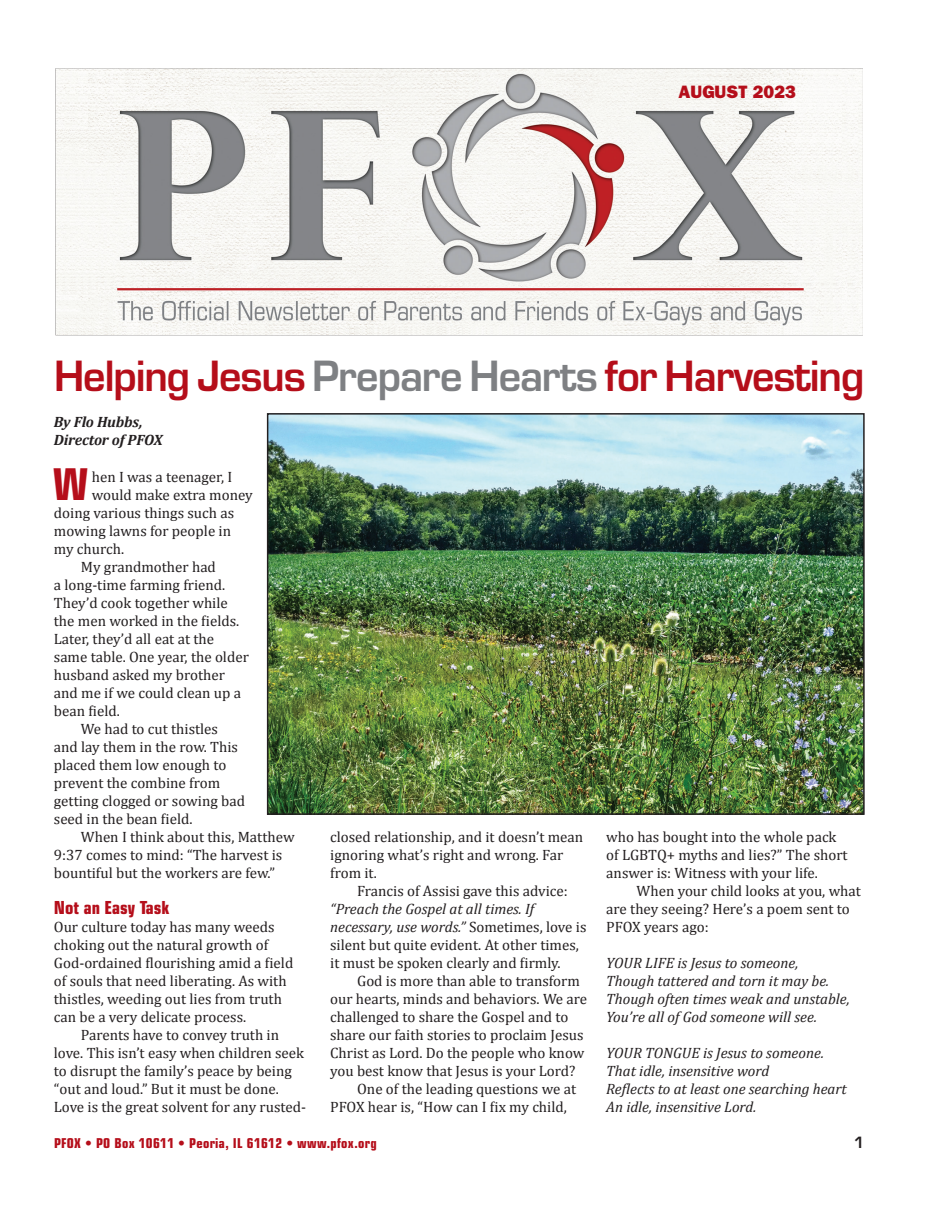
<style>
.page{position:relative;width:932px;height:1215px;background:#fff}
.page>*{position:absolute;margin:0;border:0;box-sizing:border-box;transform-origin:0 0}
.t1{font:700 condensed 43.8px "Eurostile LT Std";color:#b50e1a}
.t2{font:600 40.5px "Eurostile LT Std";letter-spacing:-.025em;color:#b50e1a}
.t3{font:700 condensed 18px "Eurostile LT Std";color:#b50e1a}
.t4{font:18px "ITC Franklin Gothic Std Hvy";color:#b50e1a}
.t5{font:600 15.15px "Eurostile LT Std";color:#231f20}
.t6{font:15px/18px "Cambria";color:#231f20}
.t7{font:italic 15px/18px "Cambria";color:#231f20}
.t8{font:italic 700 15px/18px "Cambria";letter-spacing:-.01em;color:#231f20}
.t9{font:700 condensed 13.65px "Eurostile LT Std";letter-spacing:.025em;color:#b50e1a}
.s1{color:#7e8083}
.s2{font-style:italic}
</style>
<div class="page">
<img style="left:56px;top:68px;width:806px;height:267px">
<img style="left:270px;top:416px;width:591px;height:396px">
<div style="left:267px;top:413px;width:597px;height:402px;border:2px solid #231f20"></div>
<p class="t4" style="left:678px;top:81px;width:119px">AUGUST 2023</p>
<h2 class="t2" style="left:54px;top:351px;width:811px">Helping Jesus <span class="s1">Prepare Hearts</span> for Harvesting</h2>
<p class="t8" style="left:54px;top:413px;width:110px">By Flo Hubbs,<br>Director of PFOX</p>
<h1 class="t1" style="left:53px;top:457px;width:36px">W</h1>
<p class="t6" style="left:92px;top:467px;width:142px">hen I was a teenager, I</p>
<p class="t6" style="left:92px;top:485px;width:162px">would make extra money</p>
<p class="t6" style="left:54px;top:503px;width:182px">doing various things such as</p>
<p class="t6" style="left:54px;top:521px;width:179px">mowing lawns for people in</p>
<p class="t6" style="left:54px;top:539px;width:72px">my church.</p>
<p class="t6" style="left:81px;top:557px;width:137px">My grandmother had</p>
<p class="t6" style="left:54px;top:575px;width:173px">a long-time farming friend.</p>
<p class="t6" style="left:54px;top:593px;width:175px">They’d cook together while</p>
<p class="t6" style="left:54px;top:611px;width:187px">the men worked in the fields.</p>
<p class="t6" style="left:54px;top:629px;width:162px">Later, they’d all eat at the</p>
<p class="t6" style="left:54px;top:647px;width:196px">same table. One year, the older</p>
<p class="t6" style="left:54px;top:665px;width:172px">husband asked my brother</p>
<p class="t6" style="left:54px;top:683px;width:189px">and me if we could clean up a</p>
<p class="t6" style="left:54px;top:701px;width:68px">bean field.</p>
<p class="t6" style="left:81px;top:719px;width:139px">We had to cut thistles</p>
<p class="t6" style="left:54px;top:737px;width:186px">and lay them in the row. This</p>
<p class="t6" style="left:54px;top:755px;width:174px">placed them low enough to</p>
<p class="t6" style="left:54px;top:773px;width:168px">prevent the combine from</p>
<p class="t6" style="left:54px;top:791px;width:193px">getting clogged or sowing bad</p>
<p class="t6" style="left:54px;top:809px;width:140px">seed in the bean field.</p>
<p class="t6" style="left:81px;top:827px;width:215px">When I think about this, Matthew</p>
<p class="t6" style="left:54px;top:845px;width:230px">9:37 comes to mind: “The harvest is</p>
<p class="t6" style="left:54px;top:863px;width:223px">bountiful but the workers are few.”</p>
<p class="t3" style="left:54px;top:896px;width:117px">Not an Easy Task</p>
<p class="t6" style="left:54px;top:917px;width:241px">Our culture today has many weeds choking out the natural growth of God-ordained flourishing amid a field of souls that need liberating. As with thistles, weeding out lies from truth can be a very delicate process.</p>
<p class="t6" style="left:54px;top:1025px;width:254px;text-indent:27px">Parents have to convey truth in love. This isn’t easy when children seek to disrupt the family’s peace by being “out and loud.” But it must be done.<br>Love is the great solvent for any rusted-</p>
<p class="t6" style="left:330px;top:827px;width:254px">closed relationship, and it doesn’t mean ignoring what’s right and wrong. Far from it.</p>
<p class="t6" style="left:357px;top:881px;width:212px">Francis of Assisi gave this advice:</p>
<p class="t6" style="left:330px;top:899px;width:258px"><span class="s2">“Preach the Gospel at all times. If necessary, use words.”</span> Sometimes, love is silent but quite evident. At other times, it must be spoken clearly and firmly.</p>
<p class="t6" style="left:357px;top:971px;width:224px">God is more than able to transform</p>
<p class="t6" style="left:330px;top:989px;width:258px">our hearts, minds and behaviors. We are</p>
<p class="t6" style="left:330px;top:1007px;width:240px">challenged to share the Gospel and to</p>
<p class="t6" style="left:330px;top:1025px;width:255px">share our faith stories to proclaim Jesus</p>
<p class="t6" style="left:330px;top:1043px;width:256px">Christ as Lord. Do the people who know</p>
<p class="t6" style="left:330px;top:1061px;width:247px">you best know that Jesus is your Lord?</p>
<p class="t6" style="left:357px;top:1079px;width:220px">One of the leading questions we at</p>
<p class="t6" style="left:330px;top:1097px;width:238px">PFOX hear is, “How can I fix my child,</p>
<p class="t6" style="left:606px;top:827px;width:243px">who has bought into the whole pack of LGBTQ+ myths and lies?” The short answer is: Witness with your life.</p>
<p class="t6" style="left:606px;top:881px;width:256px;text-indent:30px">When your child looks at you, what are they seeing? Here’s a poem sent to<br>PFOX years ago:</p>
<p class="t7" style="left:606px;top:953px;width:245px">YOUR LIFE is Jesus to someone, Though tattered and torn it may be.<br>Though often times weak and unstable, You’re all of God someone will see.</p>
<p class="t7" style="left:606px;top:1043px;width:242px">YOUR TONGUE is Jesus to someone.<br>That idle, insensitive word<br>Reflects to at least one searching heart<br>An idle, insensitive Lord.</p>
<p class="t9" style="left:54px;top:1135px;width:324px">PFOX • PO Box 10611 • Peoria, IL 61612 • www.pfox.org</p>
<p class="t5" style="left:853px;top:1133px;width:12px">1</p>
</div>
